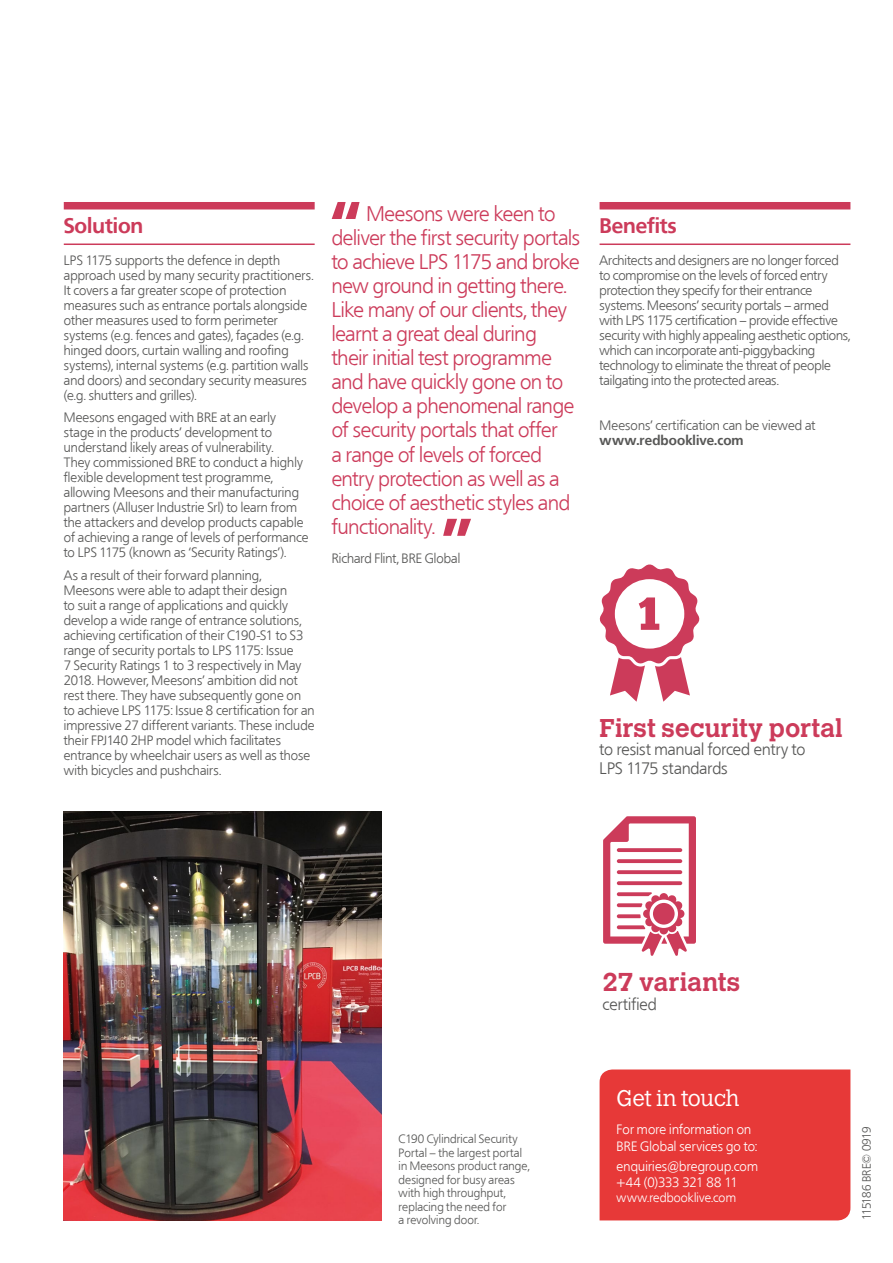
<style>
.page{position:relative;width:893px;height:1263px;background:#fff}
.page>*{position:absolute;margin:0;border:0;box-sizing:border-box;transform-origin:0 0}
.t1{font:700 25.5px "Calvert";letter-spacing:.005em;color:#cc3b5a}
.t2{font:300 22.5px "Calvert";letter-spacing:-.01em;color:#fff}
.t3{font:300 21px/24px "Frutiger BQ";letter-spacing:-.01em;color:#cc3b5a}
.t4{font:700 21px "Frutiger BQ";letter-spacing:-.005em;color:#cc3b5a}
.t5{font:300 16.5px/18.8px "Frutiger BQ";letter-spacing:.005em;color:#575756}
.t6{font:300 13.5px/15px "Frutiger BQ";letter-spacing:.005em;color:#575756}
.t7{font:300 13.5px/16.2px "Frutiger BQ";letter-spacing:.01em;color:#fff}
.t8{font:700 13.5px "Frutiger BQ";letter-spacing:.005em;color:#575756}
.t9{font:300 12.75px "Frutiger BQ";letter-spacing:.01em;color:#fff}
.t10{font:300 12px/13.5px "Frutiger BQ";letter-spacing:.01em;color:#575756}
.t11{font:300 12px "Frutiger BQ";letter-spacing:-.04em;color:#575756}
</style>
<div class="page">
<div style="left:64px;top:202px;width:251px;height:7px;background:#cc3b5a"></div>
<hr style="left:64px;top:243px;width:251px;height:2px;background:#cc3b5a">
<div style="left:600px;top:1069px;width:250px;height:151px;background:#e73938"></div>
<svg style="left:332px;top:202px;width:28px;height:17px"></svg>
<svg style="left:443px;top:519px;width:28px;height:17px"></svg>
<div style="left:600px;top:202px;width:250px;height:7px;background:#cc3b5a"></div>
<hr style="left:600px;top:243px;width:250px;height:2px;background:#cc3b5a">
<svg style="left:603px;top:816px;width:93px;height:140px"></svg>
<svg style="left:599px;top:564px;width:101px;height:138px"></svg>
<img style="left:64px;top:811px;width:318px;height:409px">
<h3 class="t4" style="left:64px;top:213px;width:81px">Solution</h3>
<p class="t6" style="left:64px;top:253px;width:251px">LPS 1175 supports the defence in depth approach used by many security practitioners.<br>It covers a far greater scope of protection measures such as entrance portals alongside other measures used to form perimeter systems (e.g. fences and gates), façades (e.g. hinged doors, curtain walling and roofing systems), internal systems (e.g. partition walls and doors) and secondary security measures (e.g. shutters and grilles).</p>
<p class="t6" style="left:64px;top:410px;width:246px">Meesons engaged with BRE at an early stage in the products’ development to understand likely areas of vulnerability.<br>They commissioned BRE to conduct a highly flexible development test programme, allowing Meesons and their manufacturing partners (Alluser Industrie Srl) to learn from the attackers and develop products capable of achieving a range of levels of performance to LPS 1175 (known as ‘Security Ratings’).</p>
<p class="t6" style="left:64px;top:568px;width:252px">As a result of their forward planning, Meesons were able to adapt their design<br>to suit a range of applications and quickly develop a wide range of entrance solutions, achieving certification of their C190-S1 to S3 range of security portals to LPS 1175: Issue<br>7 Security Ratings 1 to 3 respectively in May 2018. However, Meesons’ ambition did not rest there. They have subsequently gone on to achieve LPS 1175: Issue 8 certification for an impressive 27 different variants. These include their FPJ140 2HP model which facilitates entrance by wheelchair users as well as those with bicycles and pushchairs.</p>
<p class="t3" style="left:332px;top:202px;width:250px;text-indent:35px">Meesons were keen to deliver the first security portals to achieve LPS 1175 and broke new ground in getting there.<br>Like many of our clients, they learnt a great deal during<br>their initial test programme and have quickly gone on to develop a phenomenal range of security portals that offer<br>a range of levels of forced entry protection as well as a choice of aesthetic styles and functionality.</p>
<p class="t6" style="left:332px;top:551px;width:130px">Richard Flint, BRE Global</p>
<h3 class="t4" style="left:600px;top:213px;width:79px">Benefits</h3>
<p class="t6" style="left:600px;top:253px;width:252px">Architects and designers are no longer forced to compromise on the levels of forced entry protection they specify for their entrance systems. Meesons’ security portals – armed with LPS 1175 certification – provide effective security with highly appealing aesthetic options, which can incorporate anti-piggybacking technology to eliminate the threat of people tailgating into the protected areas.</p>
<p class="t6" style="left:600px;top:418px;width:217px">Meesons’ certification can be viewed at</p>
<p class="t8" style="left:600px;top:432px;width:146px">www.redbooklive.com</p>
<h1 class="t1" style="left:600px;top:711px;width:245px">First security portal</h1>
<p class="t5" style="left:600px;top:740px;width:207px">to resist manual forced entry to<br>LPS 1175 standards</p>
<p class="t10" style="left:399px;top:1132px;width:133px">C190 Cylindrical Security<br>Portal – the largest portal in Meesons product range, designed for busy areas with high throughput, replacing the need for<br>a revolving door.</p>
<h1 class="t1" style="left:602px;top:966px;width:139px">27 variants</h1>
<p class="t5" style="left:602px;top:995px;width:56px">certified</p>
<h2 class="t2" style="left:617px;top:1085px;width:124px">Get in touch</h2>
<p class="t7" style="left:617px;top:1122px;width:142px">For more information on<br>BRE Global services go to:</p>
<p class="t7" style="left:617px;top:1158px;width:143px">enquiries@bregroup.com +44 (0)333 321 88 11</p>
<p class="t9" style="left:617px;top:1190px;width:121px">www.redbooklive.com</p>
<p class="t11" style="left:860px;top:1220px;width:96px;rotate:-90deg">115186 BRE© 0919</p>
</div>
